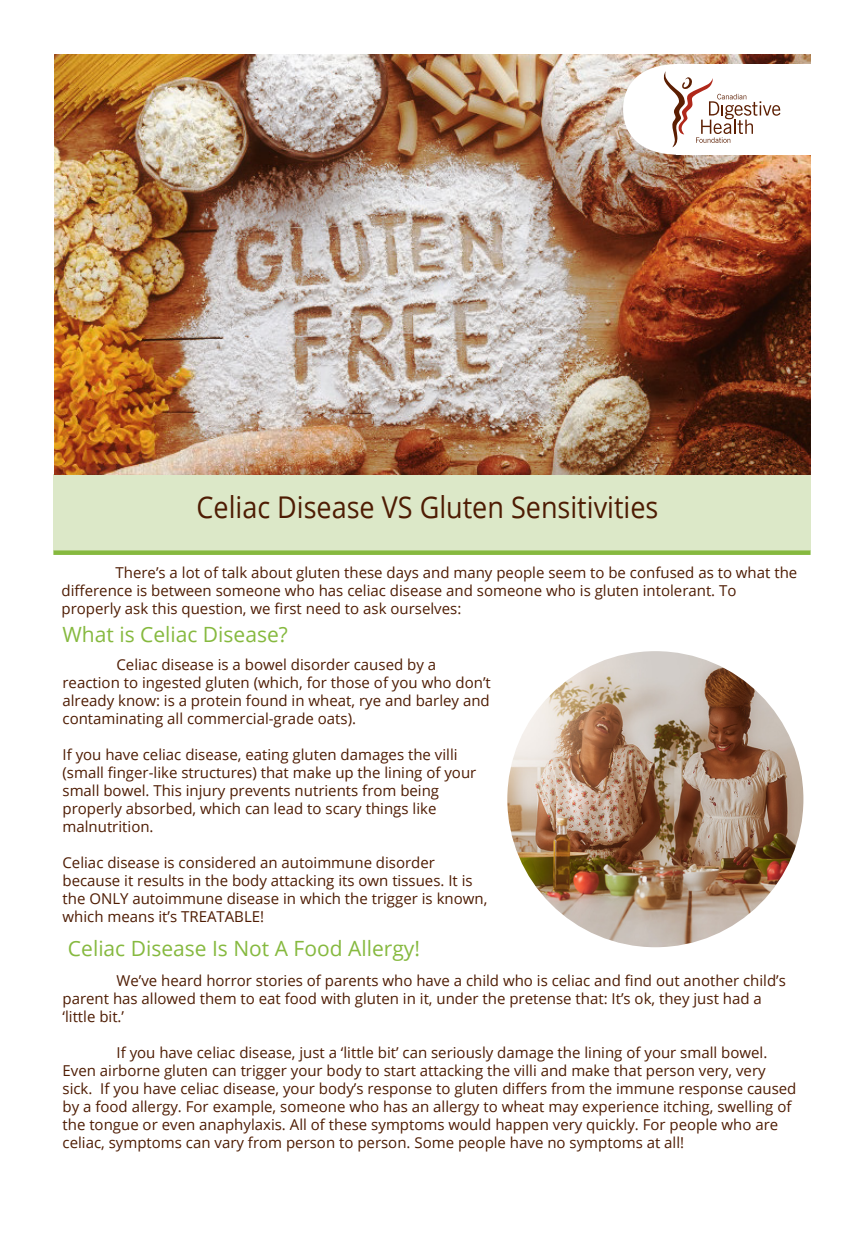
<style>
.page{position:relative;width:864px;height:1242px;background:#fff}
.page>*{position:absolute;margin:0;border:0;box-sizing:border-box;transform-origin:0 0}
.t1{font:30px "Open Sans";color:#4e1c03;scale:.9 1}
.t2{font:21px "Open Sans";color:#86b93f}
.t3{font:15px/18px "Open Sans";color:#4e1c03}
</style>
<div class="page">
<div style="left:53px;top:474px;width:758px;height:77px;background:#dce8c8"></div>
<div style="left:53px;top:550px;width:758px;height:5px;background:#86b93f"></div>
<img style="left:54px;top:54px;width:756px;height:420px">
<div style="left:676px;top:64px;width:188px;height:91px;background:#fff"></div>
<svg style="left:623px;top:64px;width:157px;height:91px"></svg>
<img style="left:507px;top:651px;width:296px;height:296px;border-radius:148px">
<p class="t1" style="left:196px;top:487px;width:515px">Celiac Disease VS Gluten Sensitivities</p>
<p class="t3" style="left:62px;top:563px;width:737px;text-indent:54px">There’s a lot of talk about gluten these days and many people seem to be confused as to what the difference is between someone who has celiac disease and someone who is gluten intolerant. To</p>
<p class="t3" style="left:62px;top:599px;width:401px">properly ask this question, we first need to ask ourselves:</p>
<p class="t2" style="left:63px;top:620px;width:227px">What is Celiac Disease?</p>
<p class="t3" style="left:117px;top:655px;width:321px">Celiac disease is a bowel disorder caused by a</p>
<p class="t3" style="left:63px;top:673px;width:430px">reaction to ingested gluten (which, for those of you who don’t already know: is a protein found in wheat, rye and barley and</p>
<p class="t3" style="left:63px;top:709px;width:295px">contaminating all commercial-grade oats).</p>
<p class="t3" style="left:63px;top:745px;width:415px">If you have celiac disease, eating gluten damages the villi (small finger-like structures) that make up the lining of your small bowel. This injury prevents nutrients from being</p>
<p class="t3" style="left:63px;top:799px;width:375px">properly absorbed, which can lead to scary things like</p>
<p class="t3" style="left:63px;top:817px;width:93px">malnutrition.</p>
<p class="t3" style="left:63px;top:853px;width:374px">Celiac disease is considered an autoimmune disorder</p>
<p class="t3" style="left:63px;top:871px;width:426px">because it results in the body attacking its own tissues. It is the ONLY autoimmune disease in which the trigger is known, which means it’s TREATABLE!</p>
<p class="t2" style="left:68px;top:934px;width:354px">Celiac Disease Is Not A Food Allergy!</p>
<p class="t3" style="left:63px;top:971px;width:725px;text-indent:54px">We’ve heard horror stories of parents who have a child who is celiac and find out another child’s parent has allowed them to eat food with gluten in it, under the pretense that: It’s ok, they just had a ‘little bit.’</p>
<p class="t3" style="left:63px;top:1043px;width:735px;text-indent:54px">If you have celiac disease, just a ‘little bit’ can seriously damage the lining of your small bowel.<br>Even airborne gluten can trigger your body to start attacking the villi and make that person very, very sick. If you have celiac disease, your body’s response to gluten differs from the immune response caused by a food allergy. For example, someone who has an allergy to wheat may experience itching, swelling of the tongue or even anaphylaxis. All of these symptoms would happen very quickly. For people who are celiac, symptoms can vary from person to person. Some people have no symptoms at all!</p>
</div>
